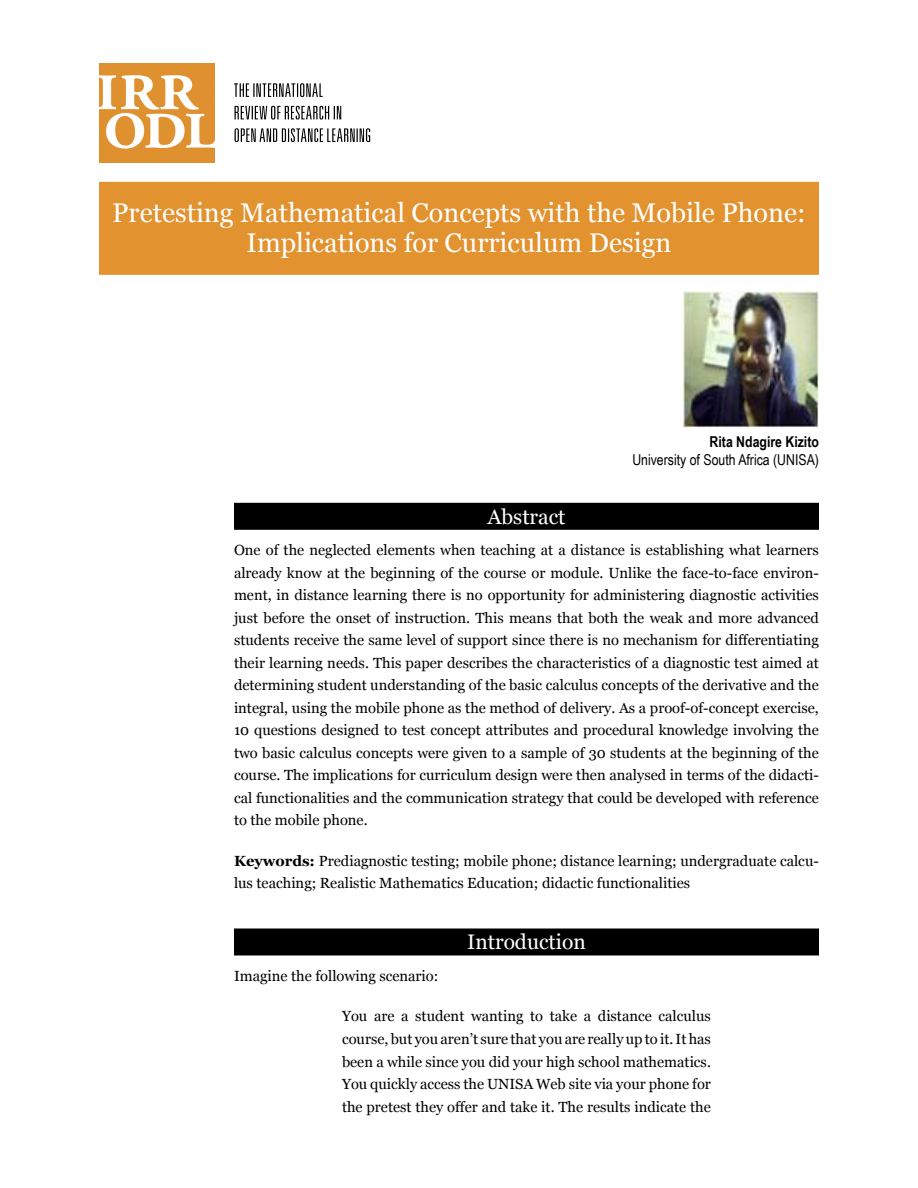
<style>
.page{position:relative;width:918px;height:1188px;background:#fff}
.page>*{position:absolute;margin:0;border:0;box-sizing:border-box;transform-origin:0 0}
.t1{font:27px/30px "Georgia";color:#fff;text-align:center}
.t2{font:21px "Georgia";color:#fff}
.t3{font:15px "Arial Narrow";color:#000}
.t4{font:700 15px "Arial Narrow";color:#000}
.t5{font:14.7px/22.5px "Georgia";color:#000;text-align:justify}
.s1{font-weight:700}
</style>
<div class="page">
<img style="left:99px;top:63px;width:116px;height:99px">
<svg style="left:235px;top:128px;width:135px;height:14px"></svg>
<svg style="left:235px;top:106px;width:106px;height:14px"></svg>
<svg style="left:234px;top:83px;width:89px;height:14px"></svg>
<div style="left:99px;top:182px;width:720px;height:63px;background:#e2922e"></div>
<div style="left:99px;top:212px;width:720px;height:63px;background:#e2922e"></div>
<div style="left:234px;top:503px;width:585px;height:27px;background:#000"></div>
<div style="left:234px;top:928px;width:585px;height:27px;background:#000"></div>
<img style="left:684px;top:292px;width:135px;height:135px">
<h1 class="t1" style="left:112px;top:198px;width:695px">Pretesting Mathematical Concepts with the Mobile Phone:<br>Implications for Curriculum Design</h1>
<p class="t4" style="left:710px;top:431px;width:111px">Rita Ndagire Kizito</p>
<p class="t3" style="left:632px;top:449px;width:188px">University of South Africa (UNISA)</p>
<h2 class="t2" style="left:487px;top:505px;width:80px">Abstract</h2>
<p class="t5" style="left:234px;top:539px;width:586px">One of the neglected elements when teaching at a distance is establishing what learners already know at the beginning of the course or module. Unlike the face-to-face environ&shy;ment, in distance learning there is no opportunity for administering diagnostic activities just before the onset of instruction. This means that both the weak and more advanced students receive the same level of support since there is no mechanism for differentiating their learning needs. This paper describes the characteristics of a diagnostic test aimed at determining student understanding of the basic calculus concepts of the derivative and the integral, using the mobile phone as the method of delivery. As a proof-of-concept exercise, 10 questions designed to test concept attributes and procedural knowledge involving the two basic calculus concepts were given to a sample of 30 students at the beginning of the course. The implications for curriculum design were then analysed in terms of the didacti&shy;cal functionalities and the communication strategy that could be developed with reference to the mobile phone.</p>
<p class="t5" style="left:234px;top:850px;width:586px"><span class="s1">Keywords:</span> Prediagnostic testing; mobile phone; distance learning; undergraduate calcu&shy;lus teaching; Realistic Mathematics Education; didactic functionalities</p>
<h2 class="t2" style="left:467px;top:930px;width:120px">Introduction</h2>
<p class="t5" style="left:234px;top:965px;width:206px">Imagine the following scenario:</p>
<p class="t5" style="left:342px;top:1005px;width:370px">You are a student wanting to take a distance calculus course, but you aren’t sure that you are really up to it. It has been a while since you did your high school mathematics.<br>You quickly access the UNISA Web site via your phone for the pretest they offer and take it. The results indicate the</p>
</div>
